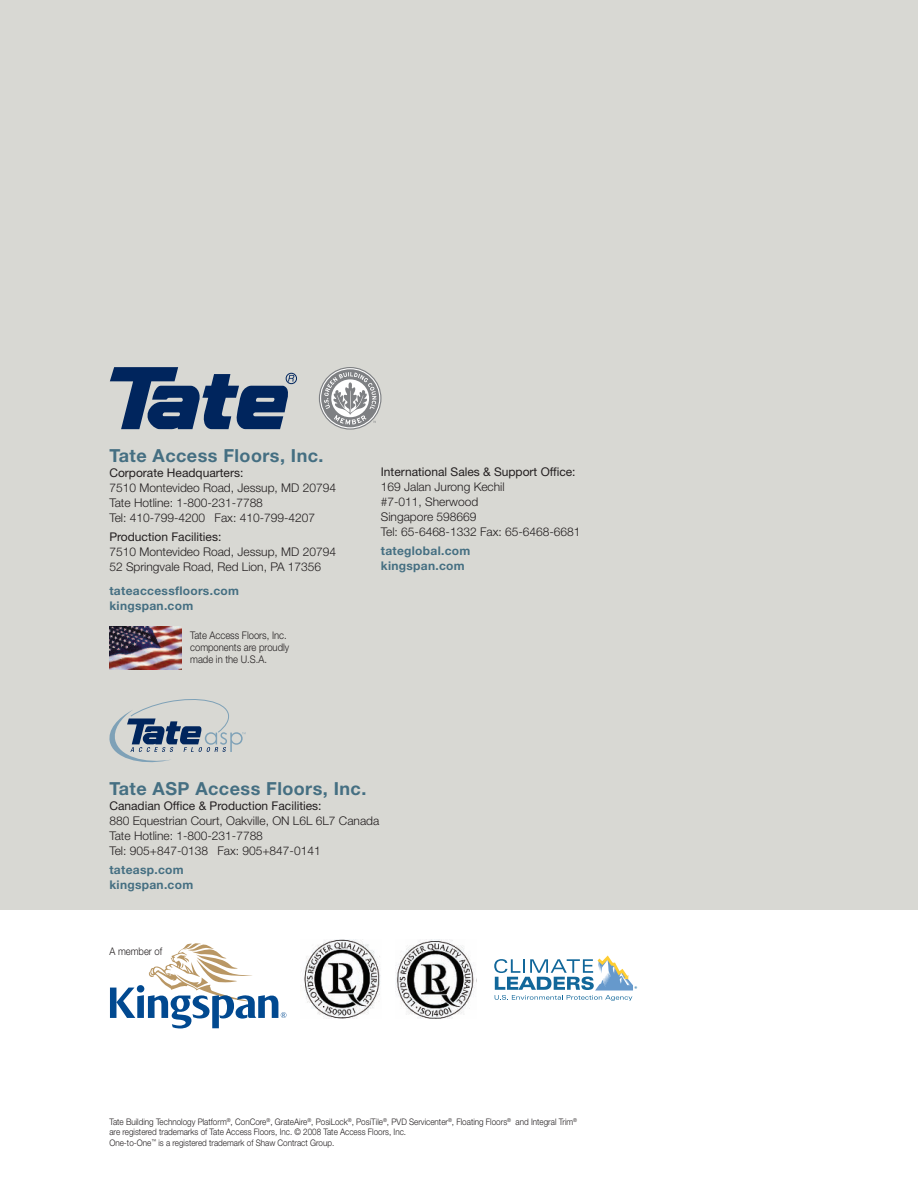
<style>
.page{position:relative;width:918px;height:1188px;background:#fff}
.page>*{position:absolute;margin:0;border:0;box-sizing:border-box;transform-origin:0 0}
.t1{font:700 18px "Helvetica Neue";letter-spacing:.025em;color:#456f82}
.t2{font:300 12px/15px "Helvetica Neue";color:#231f20}
.t3{font:12px "Helvetica Neue";color:#231f20}
.t4{font:700 12px/15px "Helvetica Neue";letter-spacing:.025em;color:#456f82}
.t5{font:300 10.5px/12px "Helvetica Neue";color:#231f20;scale:.9 1}
.t6{font:300 9px/10.5px "Helvetica Neue";color:#231f20;scale:.9 1}
.t7{font:6.75px "Helvetica Neue LT Std";color:#11679a}
</style>
<div class="page">
<svg style="left:110px;top:943px;width:176px;height:85px"></svg>
<div style="left:0;top:0;width:918px;height:910px;background:#d8d8d3"></div>
<svg style="left:110px;top:367px;width:185px;height:62px"></svg>
<div style="left:286px;top:373px;width:11px;height:11px;border:1px solid #00255d;border-radius:50%"></div>
<img style="left:109px;top:626px;width:73px;height:43px">
<svg style="left:109px;top:699px;width:137px;height:63px"></svg>
<svg style="left:319px;top:367px;width:63px;height:63px"></svg>
<svg style="left:494px;top:956px;width:139px;height:45px"></svg>
<img style="left:304px;top:939px;width:77px;height:80px">
<img style="left:395px;top:939px;width:80px;height:80px">
<h1 class="t1" style="left:109px;top:449px;width:216px">Tate Access Floors, Inc.</h1>
<p class="t3" style="left:109px;top:469px;width:135px">Corporate Headquarters:</p>
<p class="t2" style="left:109px;top:482px;width:228px">7510 Montevideo Road, Jessup, MD 20794<br>Tate Hotline: 1-800-231-7788<br>Tel: 410-799-4200 Fax: 410-799-4207</p>
<p class="t3" style="left:109px;top:533px;width:113px">Production Facilities:</p>
<p class="t2" style="left:109px;top:546px;width:228px">7510 Montevideo Road, Jessup, MD 20794<br>52 Springvale Road, Red Lion, PA 17356</p>
<p class="t4" style="left:109px;top:584px;width:131px">tateaccessfloors.com kingspan.com</p>
<p class="t5" style="left:190px;top:631px;width:111px">Tate Access Floors, Inc. components are proudly made in the U.S.A.</p>
<p class="t3" style="left:381px;top:467px;width:196px">International Sales &amp; Support Office:</p>
<p class="t2" style="left:381px;top:480px;width:201px">169 Jalan Jurong Kechil<br>#7-011, Sherwood<br>Singapore 598669<br>Tel: 65-6468-1332 Fax: 65-6468-6681</p>
<p class="t4" style="left:381px;top:544px;width:91px">tateglobal.com kingspan.com</p>
<h1 class="t1" style="left:109px;top:782px;width:258px">Tate ASP Access Floors, Inc.</h1>
<p class="t3" style="left:109px;top:801px;width:214px">Canadian Office &amp; Production Facilities:</p>
<p class="t2" style="left:109px;top:814px;width:271px">880 Equestrian Court, Oakville, ON L6L 6L7 Canada<br>Tate Hotline: 1-800-231-7788<br>Tel: 905+847-0138 Fax: 905+847-0141</p>
<p class="t4" style="left:109px;top:863px;width:85px">tateasp.com kingspan.com</p>
<p class="t5" style="left:109px;top:946px;width:60px">A member of</p>
<p class="t6" style="left:109px;top:1117px;width:521px">Tate Building Technology Platform<sup>®</sup>, ConCore<sup>®</sup>, GrateAire<sup>®</sup>, PosiLock<sup>®</sup>, PosiTile<sup>®</sup>, PVD Servicenter<sup>®</sup>, Floating Floors<sup>®</sup> and Integral Trim<sup>® </sup>are registered trademarks of Tate Access Floors, Inc. © 2008 Tate Access Floors, Inc.<br>One-to-One<sup>™</sup> is a registered trademark of Shaw Contract Group.</p>
<p class="t7" style="left:634px;top:986px;width:4px">®</p>
</div>
